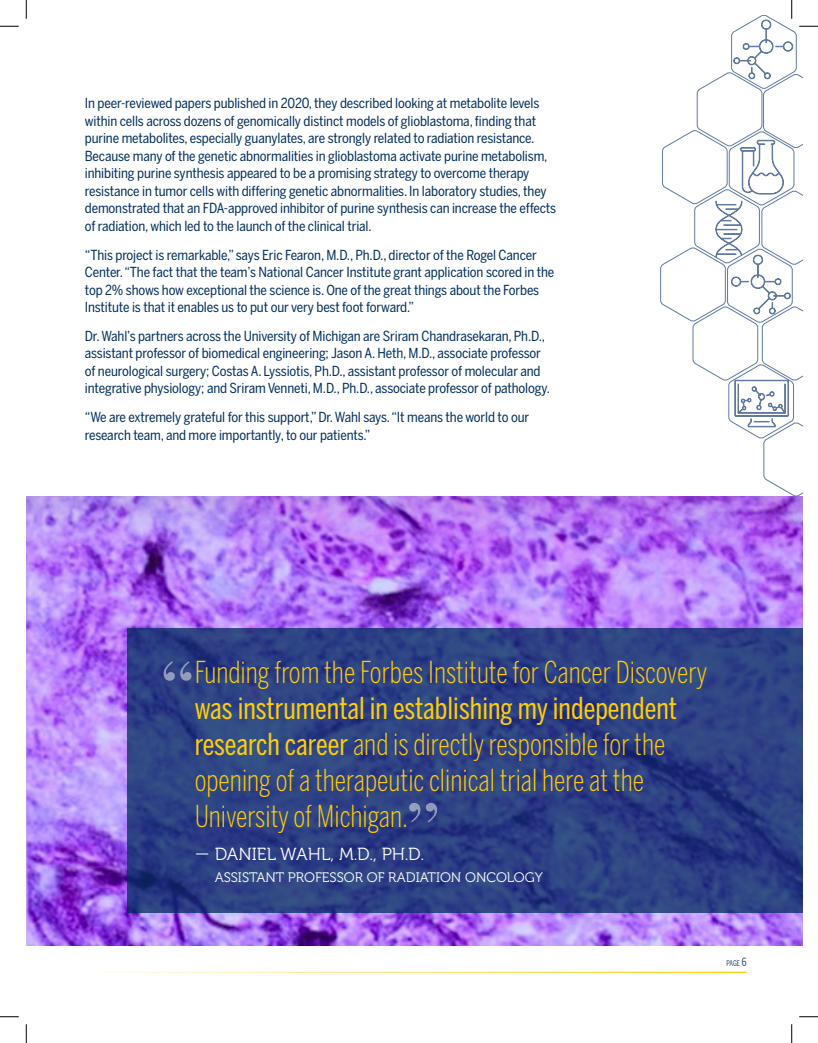
<style>
.page{position:relative;width:818px;height:1043px;background:#fff}
.page>*{position:absolute;margin:0;border:0;box-sizing:border-box;transform-origin:0 0}
.t1{font:75px "Bodoni";color:#fff}
.t2{font:300 30px/36px "Benton Sans Comp";color:#fece08}
.t3{font:17.5px "Museo 300";color:#fff}
.t4{font:13.75px/17.5px "Benton Sans Cond";letter-spacing:-.01em;color:#002d5e}
.t5{font:13.75px "Museo 300";color:#fff}
.t6{font:7.88px "Benton Sans Comp";color:#002d5e}
.s1{font-family:"Benton Sans Comp Regluar";font-weight:400}
.s2{font-size:11.25px}
</style>
<div class="page">
<img style="left:26px;top:496px;width:776px;height:449px">
<hr style="left:71px;top:971px;width:675px;height:1px;background:#fece08">
<svg style="left:128px;top:627px;width:674px;height:285px;fill:#2d4185"></svg>
<svg style="left:0;top:25px;width:19px;height:2px"></svg>
<svg style="left:0;top:1016px;width:19px;height:1px"></svg>
<svg style="left:799px;top:1016px;width:19px;height:1px"></svg>
<svg style="left:25px;top:0;width:2px;height:19px"></svg>
<svg style="left:25px;top:1024px;width:2px;height:18px"></svg>
<svg style="left:660px;top:0;width:158px;height:497px"></svg>
<svg style="left:791px;top:1024px;width:1px;height:18px"></svg>
<p class="t4" style="left:85px;top:94px;width:473px">In peer-reviewed papers published in 2020, they described looking at metabolite levels within cells across dozens of genomically distinct models of glioblastoma, finding that purine metabolites, especially guanylates, are strongly related to radiation resistance.<br>Because many of the genetic abnormalities in glioblastoma activate purine metabolism, inhibiting purine synthesis appeared to be a promising strategy to overcome therapy resistance in tumor cells with differing genetic abnormalities. In laboratory studies, they demonstrated that an FDA-approved inhibitor of purine synthesis can increase the effects of radiation, which led to the launch of the clinical trial.</p>
<p class="t4" style="left:85px;top:246px;width:471px">“This project is remarkable,” says Eric Fearon, M.D., Ph.D., director of the Rogel Cancer Center. “The fact that the team’s National Cancer Institute grant application scored in the top 2% shows how exceptional the science is. One of the great things about the Forbes Institute is that it enables us to put our very best foot forward.”</p>
<p class="t4" style="left:85px;top:327px;width:466px">Dr. Wahl’s partners across the University of Michigan are Sriram Chandrasekaran, Ph.D., assistant professor of biomedical engineering; Jason A. Heth, M.D., associate professor of neurological surgery; Costas A. Lyssiotis, Ph.D., assistant professor of molecular and integrative physiology; and Sriram Venneti, M.D., Ph.D., associate professor of pathology.</p>
<p class="t4" style="left:85px;top:408px;width:446px">“We are extremely grateful for this support,” Dr. Wahl says. “It means the world to our research team, and more importantly, to our patients.”</p>
<p class="t2" style="left:195px;top:654px;width:514px">Funding from the Forbes Institute for Cancer Discovery <span class="s1">was instrumental in establishing my independent research career</span> and is directly responsible for the opening of a therapeutic clinical trial here at the University of Michigan.</p>
<p class="t3" style="left:195px;top:844px;width:231px">— DANIEL WAHL, M.D., PH.D.</p>
<p class="t5" style="left:215px;top:870px;width:330px">ASSISTANT PROFESSOR OF RADIATION ONCOLOGY</p>
<h1 class="t1" style="left:160px;top:644px;width:35px">“</h1>
<h1 class="t1" style="left:407px;top:786px;width:35px">”</h1>
<p class="t6" style="left:726px;top:958px;width:22px">page <span class="s2">6</span></p>
</div>
